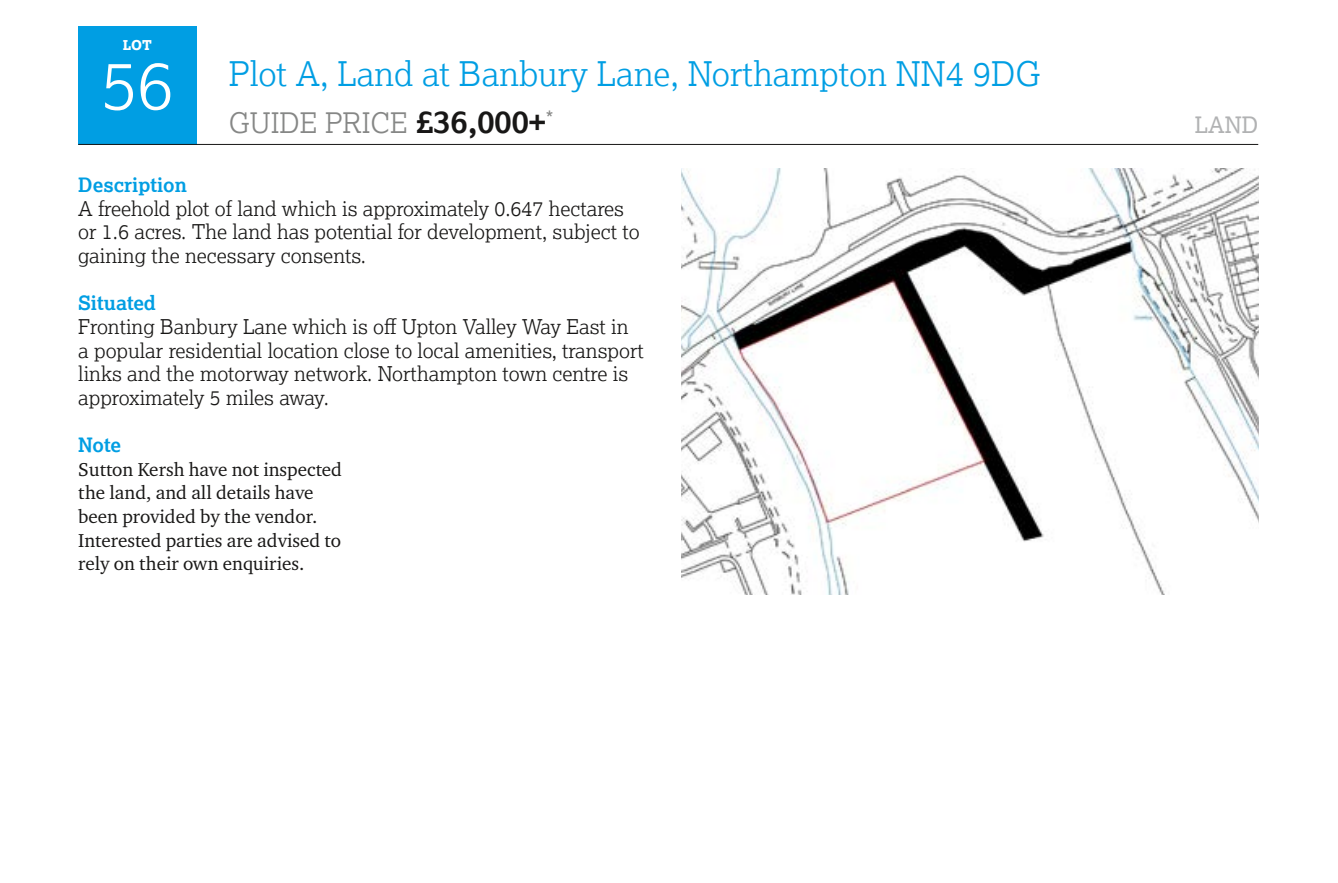
<style>
.page{position:relative;width:1338px;height:883px;background:#fff}
.page>*{position:absolute;margin:0;border:0;box-sizing:border-box;transform-origin:0 0}
.t1{font:300 67.5px "Lexia";color:#fff}
.t2{font:300 33.75px "Lexia";color:#009ee3}
.t3{font:300 28.12px "Lexia";color:#868786}
.t4{font:22.5px "Lexia";color:#b1b2b3}
.t5{font:300 20.25px/23.6px "Lexia";color:#181716}
.t6{font:700 19.8px "Lexia";color:#009ee3}
.t7{font:19.12px/23.6px "Charter ITC Pro";color:#181716}
.t8{font:800 13.5px "Lexia";color:#fff}
.s1{font-weight:700;font-size:31.5px;color:#181716}
</style>
<div class="page">
<div style="left:78px;top:26px;width:118px;height:119px;background:#009ee3"></div>
<hr style="left:78px;top:144px;width:1180px;height:1px;background:#181716">
<img style="left:681px;top:168px;width:577px;height:425px">
<p class="t8" style="left:123px;top:36px;width:31px">LOT</p>
<h1 class="t1" style="left:101px;top:42px;width:74px">56</h1>
<h2 class="t2" style="left:229px;top:52px;width:813px">Plot A, Land at Banbury Lane, Northampton NN4 9DG</h2>
<h3 class="t3" style="left:229px;top:105px;width:326px">GUIDE PRICE <span class="s1">£36,000+</span><sup>*</sup></h3>
<p class="t4" style="left:1195px;top:110px;width:65px">LAND</p>
<p class="t6" style="left:78px;top:172px;width:110px">Description</p>
<p class="t5" style="left:78px;top:196px;width:563px">A freehold plot of land which is approximately 0.647 hectares or 1.6 acres. The land has potential for development, subject to gaining the necessary consents.</p>
<p class="t6" style="left:78px;top:290px;width:79px">Situated</p>
<p class="t5" style="left:78px;top:314px;width:567px">Fronting Banbury Lane which is off Upton Valley Way East in a popular residential location close to local amenities, transport links and the motorway network. Northampton town centre is approximately 5 miles away.</p>
<p class="t6" style="left:78px;top:432px;width:44px">Note</p>
<p class="t7" style="left:78px;top:457px;width:265px">Sutton Kersh have not inspected the land, and all details have been provided by the vendor.<br>Interested parties are advised to rely on their own enquiries.</p>
</div>
